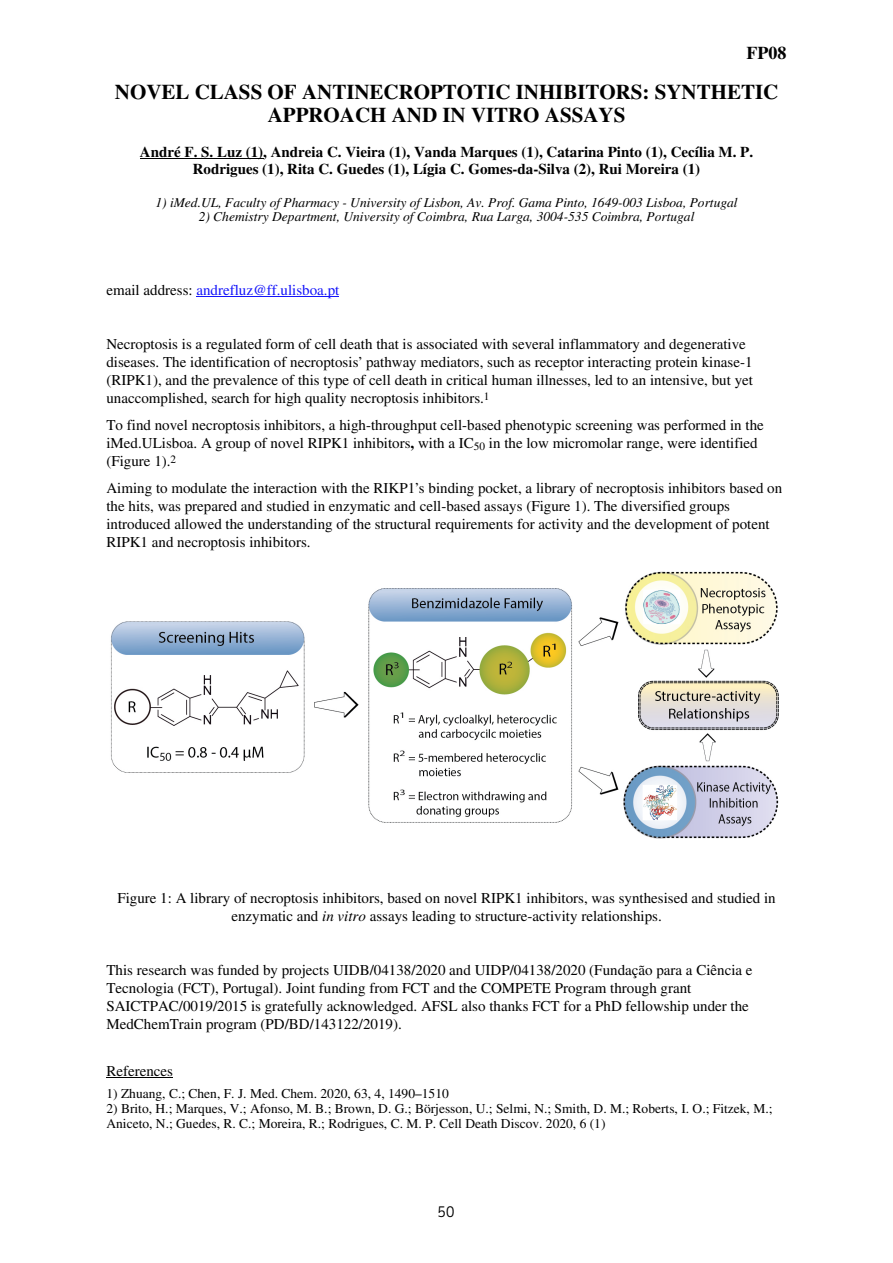
<style>
.page{position:relative;width:893px;height:1263px;background:#fff}
.page>*{position:absolute;margin:0;border:0;box-sizing:border-box;transform-origin:0 0}
.t1{font:700 21px/22.6px "Free Serif";color:#000;text-align:center}
.t2{font:700 18px "Free Serif";color:#000}
.t3{font:15px/18px "Free Serif";color:#000}
.t4{font:700 15px/16.2px "Free Serif";color:#000;text-align:center}
.t5{font:15px "Free Serif";color:#1414fa}
.t6{font:15px "LFT Etica";color:#000}
.t7{font:13.5px/14.5px "Free Serif";color:#000}
.t8{font:italic 13.5px "Free Serif";color:#000}
.s1{color:#000}
.s2{font-weight:700}
.s3{font-style:italic}
</style>
<div class="page">
<hr style="left:140px;top:158px;width:123px;height:1px;background:#000">
<hr style="left:196px;top:296px;width:143px;height:1px;background:#1414fa">
<img style="left:111px;top:571px;width:668px;height:268px">
<hr style="left:106px;top:1077px;width:67px;height:1px;background:#000">
<p class="t2" style="left:746px;top:42px;width:41px">FP08</p>
<h1 class="t1" style="left:115px;top:81px;width:665px">NOVEL CLASS OF ANTINECROPTOTIC INHIBITORS: SYNTHETIC<br>APPROACH AND IN VITRO ASSAYS</h1>
<p class="t4" style="left:140px;top:145px;width:615px">André F. S. Luz (1), Andreia C. Vieira (1), Vanda Marques (1), Catarina Pinto (1), Cecília M. P.<br>Rodrigues (1), Rita C. Guedes (1), Lígia C. Gomes-da-Silva (2), Rui Moreira (1)</p>
<p class="t8" style="left:155px;top:194px;width:584px">1) iMed.UL, Faculty of Pharmacy - University of Lisbon, Av. Prof. Gama Pinto, 1649-003 Lisboa, Portugal</p>
<p class="t8" style="left:199px;top:209px;width:497px">2) Chemistry Department, University of Coimbra, Rua Larga, 3004-535 Coimbra, Portugal</p>
<p class="t5" style="left:106px;top:281px;width:234px"><span class="s1">email address:</span> andrefluz@ff.ulisboa.pt</p>
<p class="t3" style="left:106px;top:335px;width:648px">Necroptosis is a regulated form of cell death that is associated with several inflammatory and degenerative diseases. The identification of necroptosis’ pathway mediators, such as receptor interacting protein kinase-1 (RIPK1), and the prevalence of this type of cell death in critical human illnesses, led to an intensive, but yet unaccomplished, search for high quality necroptosis inhibitors.<sup>1</sup></p>
<p class="t3" style="left:106px;top:416px;width:659px">To find novel necroptosis inhibitors, a high-throughput cell-based phenotypic screening was performed in the iMed.ULisboa. A group of novel RIPK1 inhibitors<span class="s2">,</span> with a IC<sub>50</sub> in the low micromolar range, were identified (Figure 1).<sup>2</sup></p>
<p class="t3" style="left:106px;top:479px;width:677px">Aiming to modulate the interaction with the RIKP1’s binding pocket, a library of necroptosis inhibitors based on the hits, was prepared and studied in enzymatic and cell-based assays (Figure 1). The diversified groups introduced allowed the understanding of the structural requirements for activity and the development of potent RIPK1 and necroptosis inhibitors.</p>
<p class="t3" style="left:117px;top:889px;width:660px;text-align:center">Figure 1: A library of necroptosis inhibitors, based on novel RIPK1 inhibitors, was synthesised and studied in enzymatic and <span class="s3">in vitro</span> assays leading to structure-activity relationships.</p>
<p class="t3" style="left:106px;top:961px;width:648px">This research was funded by projects UIDB/04138/2020 and UIDP/04138/2020 (Fundação para a Ciência e Tecnologia (FCT), Portugal). Joint funding from FCT and the COMPETE Program through grant SAICTPAC/0019/2015 is gratefully acknowledged. AFSL also thanks FCT for a PhD fellowship under the MedChemTrain program (PD/BD/143122/2019).</p>
<p class="t3" style="left:106px;top:1062px;width:68px">References</p>
<p class="t7" style="left:106px;top:1086px;width:344px">1) Zhuang, C.; Chen, F. J. Med. Chem. 2020, 63, 4, 1490–1510</p>
<p class="t7" style="left:106px;top:1101px;width:668px">2) Brito, H.; Marques, V.; Afonso, M. B.; Brown, D. G.; Börjesson, U.; Selmi, N.; Smith, D. M.; Roberts, I. O.; Fitzek, M.;<br>Aniceto, N.; Guedes, R. C.; Moreira, R.; Rodrigues, C. M. P. Cell Death Discov. 2020, 6 (1)</p>
<p class="t6" style="left:438px;top:1203px;width:19px">50</p>
</div>
